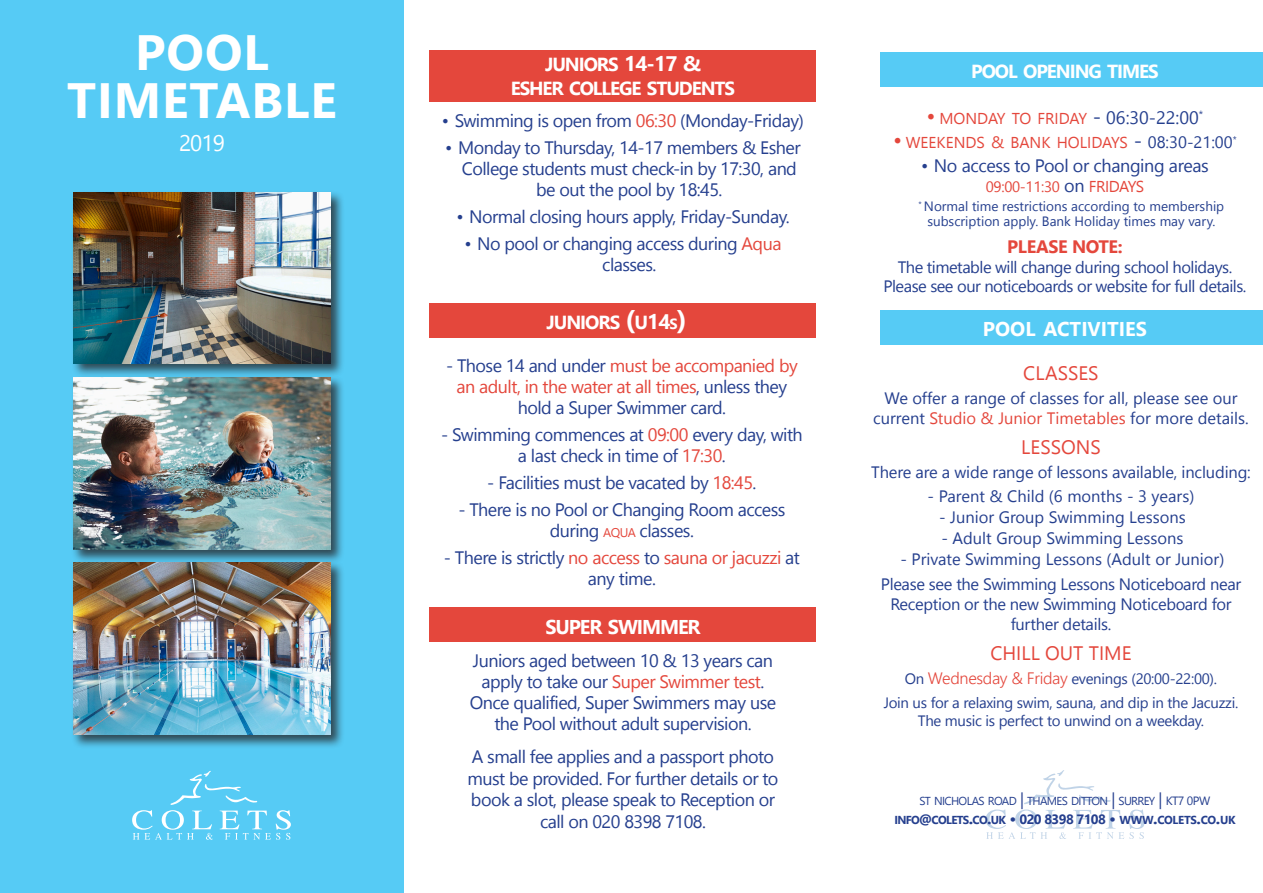
<style>
.page{position:relative;width:1263px;height:893px;background:#fff}
.page>*{position:absolute;margin:0;border:0;box-sizing:border-box;transform-origin:0 0}
.t1{font:700 49.5px "Nirmala UI";letter-spacing:.02em;color:#fff}
.t2{font:22.5px "Nirmala UI";color:#fff}
.t3{font:700 19.95px "Nirmala UI";letter-spacing:-.005em;color:#fff}
.t4{font:700 19.95px "Nirmala UI";letter-spacing:-.055em;color:#fff}
.t5{font:19.5px "Nirmala UI";color:#e4473c}
.t6{font:700 18.9px/24px "Nirmala UI";letter-spacing:-.055em;color:#fff;text-align:center}
.t7{font:18px/21px "Nirmala UI";letter-spacing:-.03em;color:#253f8e;text-align:center}
.t8{font:700 18px "Nirmala UI";letter-spacing:-.02em;color:#e4473c}
.t9{font:16.5px/19.8px "Nirmala UI";letter-spacing:-.01em;color:#253f8e;text-align:center}
.t10{font:16.5px/19.5px "Nirmala UI";letter-spacing:-.03em;color:#253f8e;text-align:center}
.t11{font:15.75px "Nirmala UI";color:#e4473c}
.t12{font:15px "Nirmala UI";letter-spacing:-.02em;color:#253f8e}
.t13{font:15px "Nirmala UI";letter-spacing:-.02em;color:#e4473c}
.t14{font:13.5px/15px "Nirmala UI";color:#253f8e;text-align:center}
.t15{font:700 11.55px "Nirmala UI";letter-spacing:-.055em;color:#253f8e}
.t16{font:11.55px "Nirmala UI";letter-spacing:-.055em;color:#253f8e}
.s1{font-size:21px}
.s2{color:#e4473c}
.s3{font-size:27px}
.s4{font-size:14.7px}
.s5{font-size:12.6px;color:#e4473c}
.s6{font-size:22.5px}
.s7{font-size:21px;color:#253f8e}
.s8{font-size:18px;color:#253f8e}
.s9{font-size:16.5px}
.s10{font-size:16.5px;color:#253f8e}
.s11{font-size:15.75px}
.s12{font-weight:300;font-size:16.5px;color:#e4473c}
.s13{font-size:12px}
.s14{font-size:13.5px}
</style>
<div class="page">
<div style="left:880px;top:53px;width:383px;height:34px;background:#56cbf5"></div>
<div style="left:880px;top:310px;width:383px;height:34px;background:#56cbf5"></div>
<div style="left:429px;top:607px;width:387px;height:34px;background:#e4473c"></div>
<div style="left:429px;top:51px;width:387px;height:51px;background:#e4473c"></div>
<div style="left:429px;top:304px;width:387px;height:34px;background:#e4473c"></div>
<svg style="left:985px;top:770px;width:159px;height:69px"></svg>
<div style="left:0;top:0;width:404px;height:893px;background:#56cbf5"></div>
<svg style="left:132px;top:771px;width:159px;height:69px"></svg>
<div style="left:71px;top:190px;width:274px;height:188px;background:#231f20;opacity:.75"></div>
<img style="left:73px;top:192px;width:257px;height:172px">
<div style="left:71px;top:375px;width:274px;height:189px;background:#231f20;opacity:.75"></div>
<img style="left:73px;top:377px;width:257px;height:173px">
<div style="left:71px;top:560px;width:274px;height:189px;background:#231f20;opacity:.75"></div>
<img style="left:73px;top:563px;width:257px;height:172px">
<p class="t1" style="left:135px;top:10px;width:135px">POOL</p>
<p class="t1" style="left:67px;top:59px;width:271px">TIMETABLE</p>
<p class="t2" style="left:179px;top:125px;width:47px">2019</p>
<p class="t6" style="left:511px;top:51px;width:226px">JUNIORS <span class="s1">14-17 &amp;<br></span>ESHER COLLEGE STUDENTS</p>
<p class="t7" style="left:442px;top:109px;width:364px">• Swimming is open from <span class="s2">06:30</span> (Monday-Friday)</p>
<p class="t7" style="left:445px;top:136px;width:357px">• Monday to Thursday, 14-17 members &amp; Esher</p>
<p class="t7" style="left:462px;top:157px;width:337px">College students must check-in by 17:30, and</p>
<p class="t7" style="left:536px;top:178px;width:188px">be out the pool by 18:45.</p>
<p class="t7" style="left:456px;top:205px;width:335px">• Normal closing hours apply, Friday-Sunday.</p>
<p class="t7" style="left:602px;top:232px;width:181px;text-align:left;text-indent:-138px">• No pool or changing access during <span class="s2">Aqua </span>classes.</p>
<p class="t6" style="left:546px;top:308px;width:142px">JUNIORS <span class="s3">(</span>U<span class="s1">14</span><span class="s4">S</span><span class="s3">)</span></p>
<p class="t7" style="left:446px;top:354px;width:353px">- Those 14 and under <span class="s2">must be accompanied by an adult, in the water at all times</span>, unless they hold a Super Swimmer card.</p>
<p class="t7" style="left:441px;top:423px;width:363px">- Swimming commences at <span class="s2">09:00</span> every day, with a last check in time of <span class="s2">17:30</span>.</p>
<p class="t7" style="left:487px;top:471px;width:271px">- Facilities must be vacated by <span class="s2">18:45</span>.</p>
<p class="t7" style="left:458px;top:498px;width:329px">- There is no Pool or Changing Room access during <span class="s5">AQUA</span> classes.</p>
<p class="t7" style="left:444px;top:546px;width:358px">- There is strictly <span class="s2">no access</span> to <span class="s2">sauna or jacuzzi</span> at any time.</p>
<p class="t4" style="left:545px;top:610px;width:157px">SUPER SWIMMER</p>
<p class="t7" style="left:470px;top:649px;width:308px">Juniors aged between 10 &amp; 13 years can apply to take our <span class="s2">Super Swimmer test</span>.<br>Once qualified, Super Swimmers may use the Pool without adult supervision.</p>
<p class="t7" style="left:467px;top:745px;width:313px;line-height:21.6px">A small fee applies and a passport photo must be provided. For further details or to book a slot, please speak to Reception or call on 020 8398 7108.</p>
<p class="t6" style="left:971px;top:58px;width:189px">POOL OPENING TIMES</p>
<p class="t11" style="left:927px;top:106px;width:278px"><span class="s6">•</span> MONDAY TO FRIDAY <span class="s7">-</span> <span class="s8">06:30-22:00</span><sup>*</sup></p>
<p class="t11" style="left:893px;top:130px;width:345px"><span class="s6">•</span> WEEKENDS <span class="s9">&amp;</span> BANK HOLIDAYS <span class="s7">-</span> <span class="s10">08:30-21:00</span><sup>*</sup></p>
<p class="t7" style="left:921px;top:154px;width:289px">• No access to Pool or changing areas</p>
<p class="t13" style="left:986px;top:174px;width:160px">09:00-11:30 <span class="s8">on</span> <span class="s11">FRIDAYS</span></p>
<p class="t14" style="left:918px;top:198px;width:307px"><sup>*</sup> Normal time restrictions according to membership subscription apply. Bank Holiday times may vary.</p>
<p class="t8" style="left:1007px;top:232px;width:117px">PLEASE NOTE:</p>
<p class="t10" style="left:883px;top:256px;width:365px">The timetable will change during school holidays.<br>Please see our noticeboards or website for full details.</p>
<p class="t3" style="left:983px;top:312px;width:166px">POOL ACTIVITIES</p>
<p class="t5" style="left:1023px;top:357px;width:77px">CLASSES</p>
<p class="t9" style="left:873px;top:387px;width:377px">We offer a range of classes for all, please see our current <span class="s2">Studio &amp; Junior Timetables</span> for more details.</p>
<p class="t5" style="left:1021px;top:431px;width:81px">LESSONS</p>
<p class="t9" style="left:871px;top:461px;width:381px">There are a wide range of lessons available, including:</p>
<p class="t9" style="left:928px;top:485px;width:268px">- Parent &amp; Child (6 months - 3 years)</p>
<p class="t9" style="left:939px;top:506px;width:248px">- Junior Group Swimming Lessons</p>
<p class="t9" style="left:941px;top:527px;width:243px">- Adult Group Swimming Lessons</p>
<p class="t9" style="left:900px;top:548px;width:325px">- Private Swimming Lessons (Adult or Junior)</p>
<p class="t9" style="left:881px;top:574px;width:362px">Please see the Swimming Lessons Noticeboard near<br>Reception or the new Swimming Noticeboard for further details.</p>
<p class="t5" style="left:990px;top:637px;width:143px">CHILL OUT TIME</p>
<p class="t12" style="left:905px;top:666px;width:314px">On <span class="s12">Wednesday &amp; Friday</span> evenings (20:00-22:00).</p>
<p class="t12" style="left:884px;top:690px;width:356px">Join us for a relaxing swim, sauna, and dip in the Jacuzzi.</p>
<p class="t12" style="left:918px;top:708px;width:288px">The music is perfect to unwind on a weekday.</p>
<p class="t16" style="left:919px;top:791px;width:292px">ST NICHOLAS ROAD <span class="s9">|</span> THAMES DITTON <span class="s9">|</span> SURREY <span class="s9">|</span> <span class="s13">KT7 0PW</span></p>
<p class="t15" style="left:894px;top:810px;width:343px">INFO<span class="s14">@</span>COLETS<span class="s9">.</span>CO<span class="s9">.</span>UK <span class="s9">•</span> <span class="s14">020 8398 7108</span> <span class="s9">•</span> WWW<span class="s9">.</span>COLETS<span class="s9">.</span>CO<span class="s9">.</span>UK</p>
</div>
